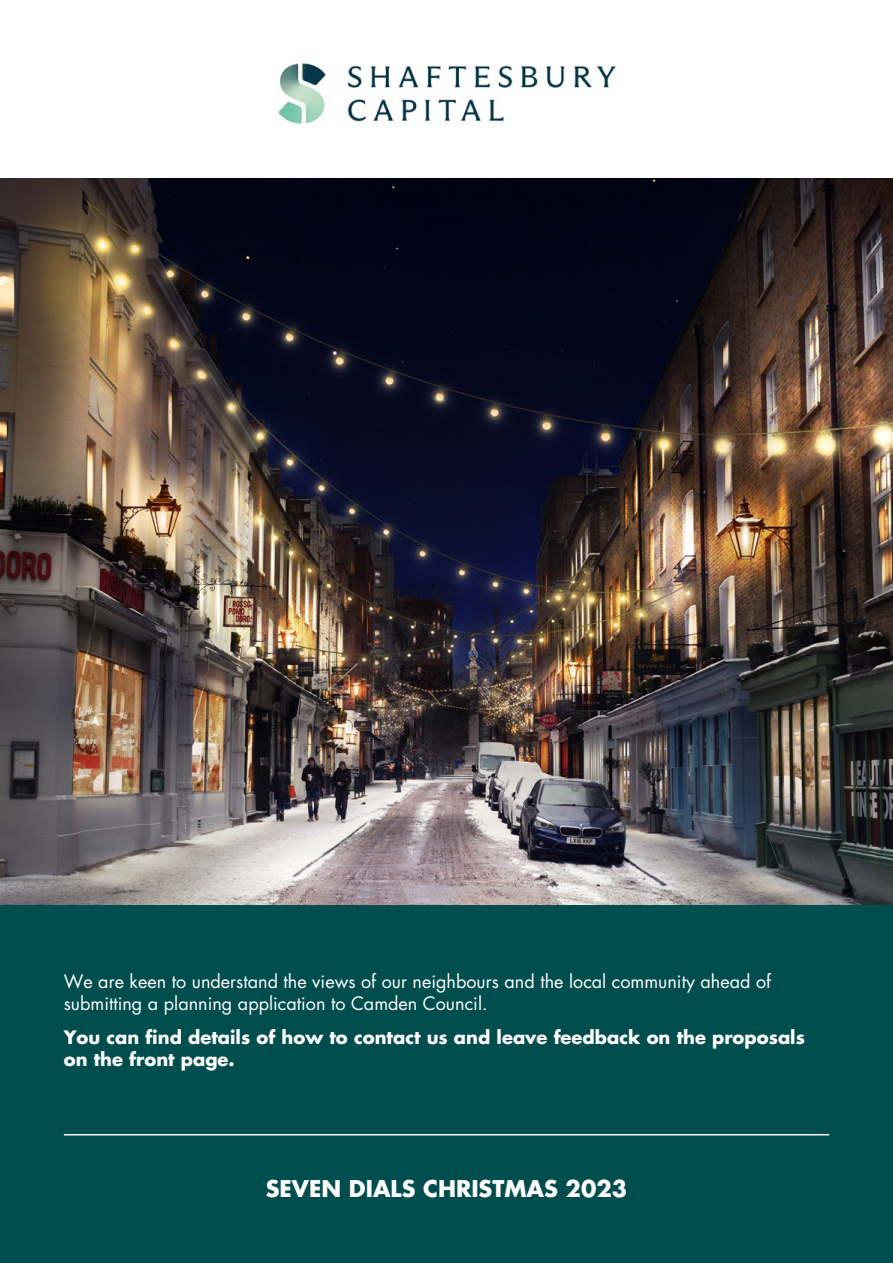
<style>
.page{position:relative;width:893px;height:1263px;background:#fff}
.page>*{position:absolute;margin:0;border:0;box-sizing:border-box;transform-origin:0 0}
.t1{font:700 22.5px "Futura PRO";color:#fff}
.t2{font:18px/21.6px "Futura PRO";color:#fff}
.t3{font:700 18px/21.6px "Futura PRO";color:#fff}
</style>
<div class="page">
<div style="left:0;top:905px;width:893px;height:358px;background:#004d4d"></div>
<img style="left:0;top:179px;width:893px;height:726px">
<img style="left:278px;top:63px;width:338px;height:61px">
<hr style="left:64px;top:1134px;width:765px;height:1px;background:#fff">
<p class="t2" style="left:64px;top:971px;width:709px">We are keen to understand the views of our neighbours and the local community ahead of submitting a planning application to Camden Council.</p>
<p class="t3" style="left:64px;top:1026px;width:743px">You can find details of how to contact us and leave feedback on the proposals on the front page.</p>
<p class="t1" style="left:266px;top:1173px;width:363px">SEVEN DIALS CHRISTMAS 2023</p>
</div>
